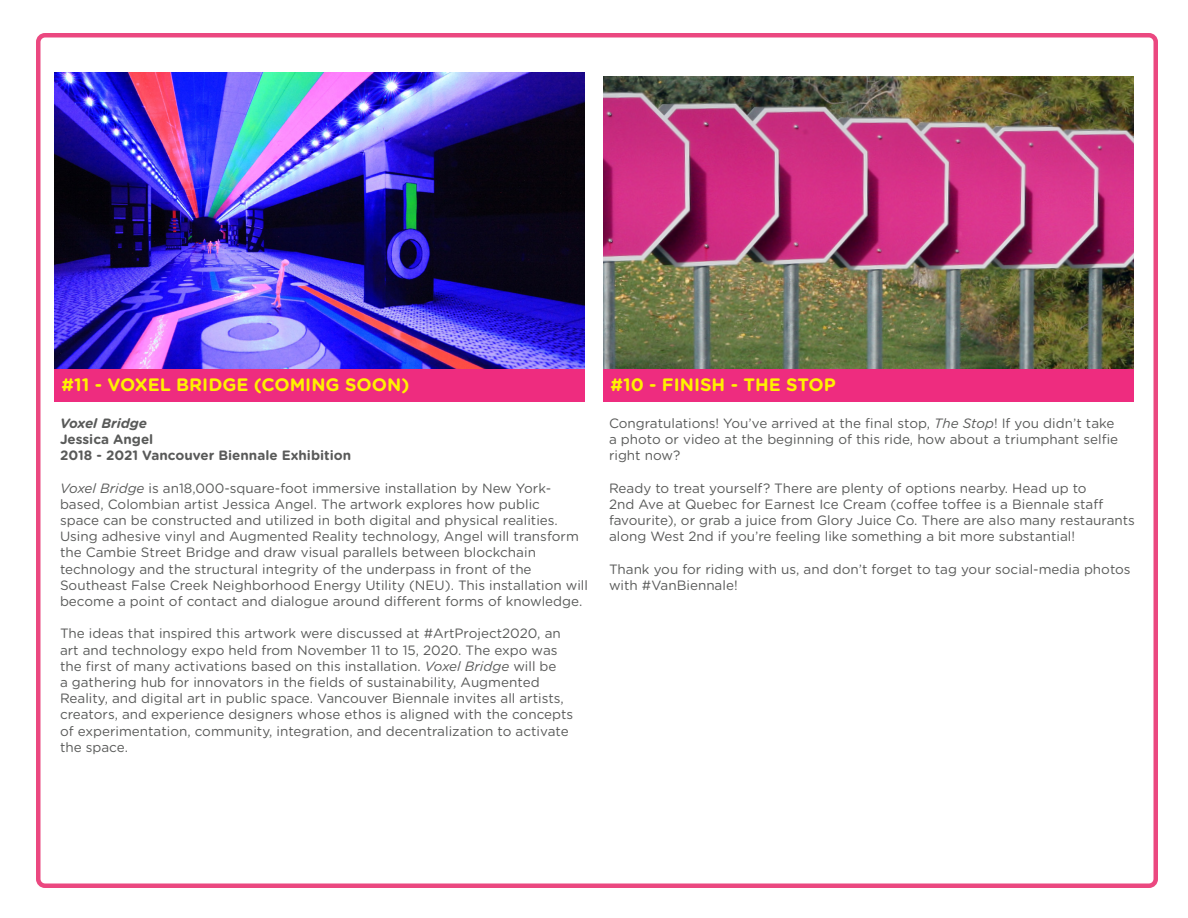
<style>
.page{position:relative;width:1188px;height:918px;background:#fff}
.page>*{position:absolute;margin:0;border:0;box-sizing:border-box;transform-origin:0 0}
.t1{font:700 18px "Gotham Rounded";color:#fff100}
.Paragraph_Style_1{font:13.5px/16.2px "Gotham Rounded";color:#595a59}
.Paragraph_Style_1-2{font:700 13.5px "Gotham Rounded";color:#595a59}
.Paragraph_Style_1-3{font:italic 700 13.5px "Gotham Rounded";color:#595a59}
.s1{font-style:italic}
</style>
<div class="page">
<div style="left:36px;top:33px;width:1122px;height:855px;border:4px solid #eb4880;border-radius:7px"></div>
<img style="left:54px;top:72px;width:531px;height:297px">
<img style="left:603px;top:76px;width:531px;height:293px">
<div style="left:54px;top:369px;width:531px;height:33px;background:#ee2c7f"></div>
<div style="left:603px;top:369px;width:531px;height:33px;background:#ee2c7f"></div>
<p class="t1" style="left:62px;top:371px;width:349px">#11 - VOXEL BRIDGE (COMING SOON)</p>
<p class="t1" style="left:610px;top:371px;width:227px">#10 - FINISH - THE STOP</p>
<p class="Paragraph_Style_1-3" style="left:60px;top:413px;width:89px">Voxel Bridge</p>
<p class="Paragraph_Style_1-2" style="left:60px;top:429px;width:95px">Jessica Angel</p>
<p class="Paragraph_Style_1-2" style="left:60px;top:446px;width:293px">2018 - 2021 Vancouver Biennale Exhibition</p>
<p class="Paragraph_Style_1" style="left:60px;top:479px;width:530px"><span class="s1">Voxel Bridge</span> is an18,000-square-foot immersive installation by New York&shy;based, Colombian artist Jessica Angel. The artwork explores how public<br>space can be constructed and utilized in both digital and physical realities.<br>Using adhesive vinyl and Augmented Reality technology, Angel will transform the Cambie Street Bridge and draw visual parallels between blockchain technology and the structural integrity of the underpass in front of the Southeast False Creek Neighborhood Energy Utility (NEU). This installation will become a point of contact and dialogue around different forms of knowledge.</p>
<p class="Paragraph_Style_1" style="left:60px;top:625px;width:515px">The ideas that inspired this artwork were discussed at #ArtProject2020, an art and technology expo held from November 11 to 15, 2020. The expo was the first of many activations based on this installation. <span class="s1">Voxel Bridge</span> will be<br>a gathering hub for innovators in the fields of sustainability, Augmented Reality, and digital art in public space. Vancouver Biennale invites all artists, creators, and experience designers whose ethos is aligned with the concepts of experimentation, community, integration, and decentralization to activate the space.</p>
<p class="Paragraph_Style_1" style="left:609px;top:414px;width:511px">Congratulations! You’ve arrived at the final stop, <span class="s1">The Stop</span>! If you didn’t take a photo or video at the beginning of this ride, how about a triumphant selfie right now?</p>
<p class="Paragraph_Style_1" style="left:609px;top:479px;width:528px">Ready to treat yourself? There are plenty of options nearby. Head up to<br>2nd Ave at Quebec for Earnest Ice Cream (coffee toffee is a Biennale staff favourite), or grab a juice from Glory Juice Co. There are also many restaurants along West 2nd if you’re feeling like something a bit more substantial!</p>
<p class="Paragraph_Style_1" style="left:609px;top:560px;width:523px">Thank you for riding with us, and don’t forget to tag your social-media photos with #VanBiennale!</p>
</div>
